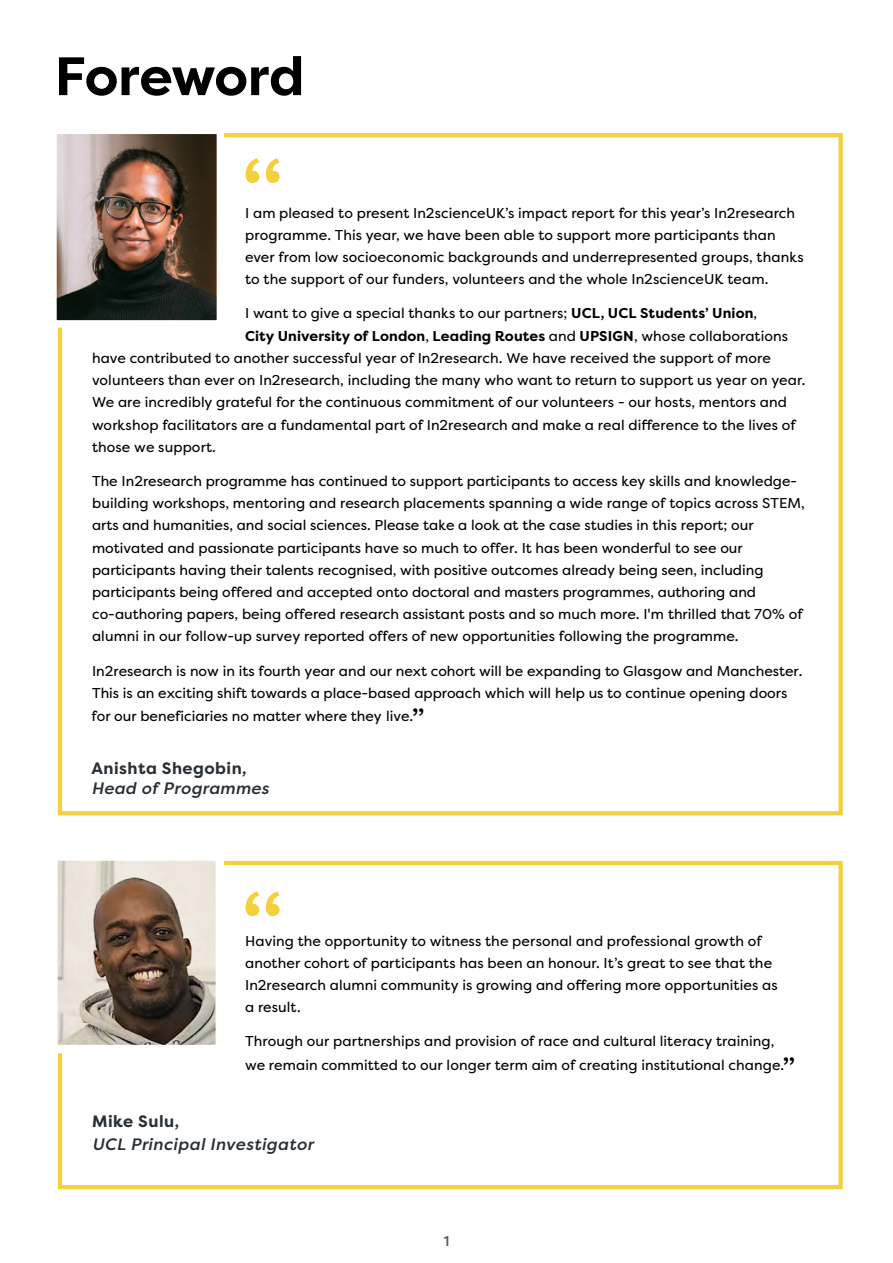
<style>
.page{position:relative;width:893px;height:1263px;background:#fff}
.page>*{position:absolute;margin:0;border:0;box-sizing:border-box;transform-origin:0 0}
.t1{font:500 90px "Filson Pro";color:#f4d03f}
.t2{font:700 54px "Filson Pro";letter-spacing:-.01em;color:#000}
.t3{font:italic 500 16.5px "Filson Pro";letter-spacing:.02em;color:#282f35}
.t4{font:700 16.5px "Filson Pro";letter-spacing:.025em;color:#282f35}
.t5{font:14.25px/22.2px "Filson Pro";letter-spacing:.005em;color:#000}
.t6{font:700 14.25px "Filson Pro";letter-spacing:.01em;color:#000}
.t7{font:500 14.25px "Filson Pro";color:#282f35}
.s1{font-weight:700}
.s2{font-weight:400}
.s3{font-size:30px}
</style>
<div class="page">
<div style="left:58px;top:133px;width:785px;height:682px;border:4px solid #f4d03f"></div>
<div style="left:58px;top:861px;width:785px;height:328px;border:4px solid #f4d03f"></div>
<img style="left:57px;top:135px;width:159px;height:185px">
<div style="left:49px;top:127px;width:175px;height:201px;border:7px solid #fff"></div>
<img style="left:59px;top:862px;width:155px;height:181px">
<div style="left:49px;top:852px;width:175px;height:201px;border:9px solid #fff"></div>
<h2 class="t2" style="left:55px;top:42px;width:252px">Foreword</h2>
<h1 class="t1" style="left:241px;top:129px;width:44px">“</h1>
<p class="t5" style="left:245px;top:201px;width:560px">I am pleased to present In2scienceUK’s impact report for this year’s In2research programme. This year, we have been able to support more participants than ever from low socioeconomic backgrounds and underrepresented groups, thanks to the support of our funders, volunteers and the whole In2scienceUK team.</p>
<p class="t5" style="left:245px;top:302px;width:514px">I want to give a special thanks to our partners; <span class="s1">UCL, UCL Students’ Union</span>,</p>
<p class="t6" style="left:245px;top:327px;width:544px">City University of London<span class="s2">,</span> Leading Routes <span class="s2">and</span> UPSIGN<span class="s2">, whose collaborations</span></p>
<p class="t5" style="left:92px;top:347px;width:680px">have contributed to another successful year of In2research. We have received the support of more</p>
<p class="t5" style="left:92px;top:369px;width:715px">volunteers than ever on In2research, including the many who want to return to support us year on year.</p>
<p class="t5" style="left:92px;top:391px;width:696px">We are incredibly grateful for the continuous commitment of our volunteers - our hosts, mentors and</p>
<p class="t5" style="left:92px;top:413px;width:705px">workshop facilitators are a fundamental part of In2research and make a real difference to the lives of</p>
<p class="t5" style="left:92px;top:435px;width:125px">those we support.</p>
<p class="t5" style="left:92px;top:469px;width:714px">The In2research programme has continued to support participants to access key skills and knowledge&shy;building workshops, mentoring and research placements spanning a wide range of topics across STEM, arts and humanities, and social sciences. Please take a look at the case studies in this report; our motivated and passionate participants have so much to offer. It has been wonderful to see our participants having their talents recognised, with positive outcomes already being seen, including participants being offered and accepted onto doctoral and masters programmes, authoring and co-authoring papers, being offered research assistant posts and so much more. I'm thrilled that 70% of alumni in our follow-up survey reported offers of new opportunities following the programme.</p>
<p class="t5" style="left:91px;top:659px;width:712px;line-height:22.6px">In2research is now in its fourth year and our next cohort will be expanding to Glasgow and Manchester.<br>This is an exciting shift towards a place-based approach which will help us to continue opening doors for our beneficiaries no matter where they live.<span class="s3">”</span></p>
<p class="t4" style="left:91px;top:758px;width:157px">Anishta Shegobin,</p>
<p class="t3" style="left:91px;top:777px;width:179px">Head of Programmes</p>
<h1 class="t1" style="left:241px;top:862px;width:44px">“</h1>
<p class="t5" style="left:245px;top:929px;width:534px">Having the opportunity to witness the personal and professional growth of another cohort of participants has been an honour. It’s great to see that the In2research alumni community is growing and offering more opportunities as a result.</p>
<p class="t5" style="left:245px;top:1029px;width:552px;line-height:24px">Through our partnerships and provision of race and cultural literacy training, we remain committed to our longer term aim of creating institutional change.<span class="s3">”</span></p>
<p class="t4" style="left:92px;top:1111px;width:89px">Mike Sulu,</p>
<p class="t3" style="left:92px;top:1132px;width:223px">UCL Principal Investigator</p>
<p class="t7" style="left:444px;top:1231px;width:7px">1</p>
</div>
